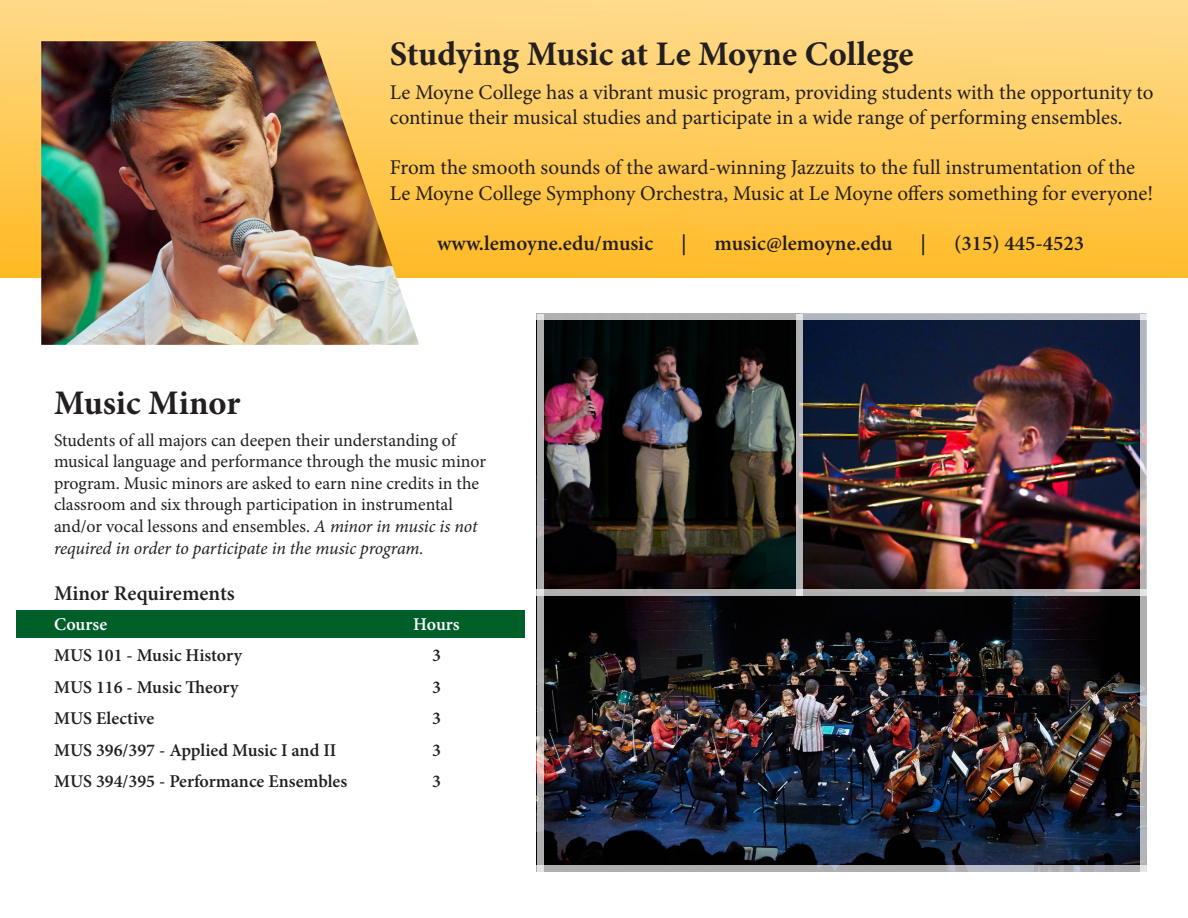
<style>
.page{position:relative;width:1188px;height:918px;background:#fff}
.page>*{position:absolute;margin:0;border:0;box-sizing:border-box;transform-origin:0 0}
.t1{font:700 34.5px "Minion Pro";color:#231f20}
.t2{font:21px/25.2px "Minion Pro";color:#231f20}
.t3{font:600 21px "Minion Pro";color:#231f20}
.t4{font:18px/21.6px "Minion Pro";color:#231f20}
.t5{font:600 18px "Minion Pro";color:#231f20}
.t6{font:600 18px "Minion Pro";color:#fff}
.s1{font-style:italic}
</style>
<div class="page">
<div style="left:16px;top:611px;width:509px;height:27px;background:#005f29"></div>
<div style="left:0;top:0;width:1188px;height:278px;background:linear-gradient(to bottom,#ffdb8e,#ffbb28)"></div>
<img style="left:41px;top:41px;width:378px;height:304px">
<img style="left:536px;top:320px;width:604px;height:546px">
<svg style="left:537px;top:320px;width:7px;height:546px;fill:#afafaf"></svg>
<svg style="left:796px;top:320px;width:6px;height:269px;fill:#afb3b4"></svg>
<svg style="left:1140px;top:320px;width:7px;height:546px"></svg>
<svg style="left:536px;top:313px;width:611px;height:7px;fill:#b1b6bf"></svg>
<svg style="left:536px;top:589px;width:611px;height:6px;fill:#b2b0b1"></svg>
<svg style="left:536px;top:866px;width:611px;height:6px;fill:#afafaf"></svg>
<p class="t1" style="left:390px;top:29px;width:525px">Studying Music at Le Moyne College</p>
<p class="t2" style="left:390px;top:80px;width:765px">Le Moyne College has a vibrant music program, providing students with the opportunity to continue their musical studies and participate in a wide range of performing ensembles.</p>
<p class="t2" style="left:390px;top:155px;width:765px">From the smooth sounds of the award-winning Jazzuits to the full instrumentation of the<br>Le Moyne College Symphony Orchestra, Music at Le Moyne offers something for everyone!</p>
<p class="t3" style="left:437px;top:229px;width:218px">www.lemoyne.edu/music</p>
<p class="t3" style="left:681px;top:229px;width:7px">|</p>
<p class="t3" style="left:715px;top:229px;width:180px">music@lemoyne.edu</p>
<p class="t3" style="left:921px;top:229px;width:7px">|</p>
<p class="t3" style="left:954px;top:229px;width:132px">(315) 445-4523</p>
<p class="t1" style="left:54px;top:379px;width:188px">Music Minor</p>
<p class="t4" style="left:54px;top:429px;width:434px">Students of all majors can deepen their understanding of musical language and performance through the music minor program. Music minors are asked to earn nine credits in the classroom and six through participation in instrumental and/or vocal lessons and ensembles. <span class="s1">A minor in music is not required in order to participate in the music program.</span></p>
<p class="t3" style="left:54px;top:579px;width:182px">Minor Requirements</p>
<p class="t6" style="left:54px;top:611px;width:55px">Course</p>
<p class="t6" style="left:413px;top:611px;width:48px">Hours</p>
<p class="t5" style="left:54px;top:643px;width:190px">MUS 101 - Music History</p>
<p class="t5" style="left:432px;top:643px;width:10px">3</p>
<p class="t5" style="left:54px;top:674px;width:186px">MUS 116 - Music Theory</p>
<p class="t5" style="left:432px;top:674px;width:10px">3</p>
<p class="t5" style="left:54px;top:706px;width:102px">MUS Elective</p>
<p class="t5" style="left:432px;top:706px;width:10px">3</p>
<p class="t5" style="left:54px;top:737px;width:284px">MUS 396/397 - Applied Music I and II</p>
<p class="t5" style="left:432px;top:737px;width:10px">3</p>
<p class="t5" style="left:54px;top:769px;width:295px">MUS 394/395 - Performance Ensembles</p>
<p class="t5" style="left:432px;top:769px;width:10px">3</p>
</div>
